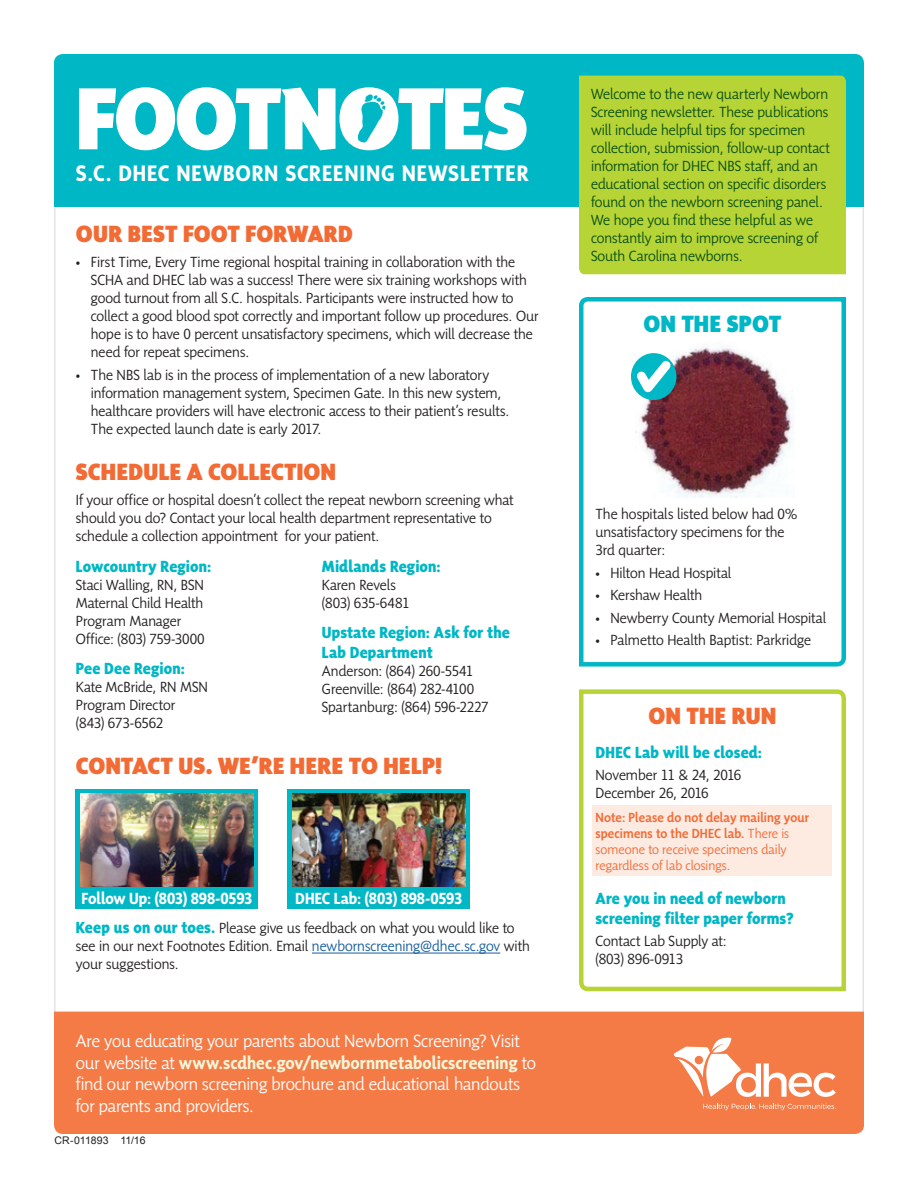
<style>
.page{position:relative;width:918px;height:1188px;background:#fff}
.page>*{position:absolute;margin:0;border:0;box-sizing:border-box;transform-origin:0 0}
.t1{font:900 90px "Sensibility";letter-spacing:-.03em;color:#fff}
.t2{font:900 24px "Sensibility";letter-spacing:.005em;color:#f26a34}
.t3{font:900 24px "Sensibility";color:#00b7c5}
.t4{font:700 22.95px "Sensibility";letter-spacing:.035em;color:#fff}
.t5{font:300 18px/21.6px "Sensibility";letter-spacing:-.01em;color:#fff}
.t6{font:800 16.5px/19.8px "Sensibility";letter-spacing:.005em;color:#00b7c5}
.t7{font:700 16.5px "Sensibility";letter-spacing:-.015em;color:#fff}
.t8{font:300 15px/18px "Sensibility";color:#231f20}
.t9{font:300 15px/18px "Sensibility";color:#095014}
.t10{font:300 13.5px/16.2px "Sensibility";color:#f26a34}
.t11{font:10.5px "Arial";letter-spacing:-.01em;color:#231f20}
.s1{font-weight:800;font-size:16.5px;color:#00b7c5}
.s2{color:#175d9e}
.s3{font-weight:700;color:#f0f5d7}
.s4{font-weight:500}
</style>
<div class="page">
<div style="left:54px;top:54px;width:810px;height:153px;background:#00b7c5"></div>
<div style="left:579px;top:76px;width:267px;height:198px;background:#b7d436"></div>
<svg style="left:579px;top:297px;width:267px;height:370px"></svg>
<img style="left:636px;top:343px;width:158px;height:154px">
<svg style="left:629px;top:353px;width:50px;height:51px"></svg>
<hr style="left:312px;top:953px;width:188px;height:1px;background:#175d9e">
<div style="left:54px;top:1012px;width:810px;height:122px;background:#f47b46"></div>
<svg style="left:674px;top:1038px;width:162px;height:59px"></svg>
<svg style="left:703px;top:1103px;width:133px;height:7px"></svg>
<svg style="left:579px;top:689px;width:267px;height:303px"></svg>
<div style="left:76px;top:789px;width:182px;height:119px;background:#00b7c5"></div>
<img style="left:80px;top:793px;width:173px;height:94px">
<div style="left:288px;top:789px;width:182px;height:119px;background:#00b7c5"></div>
<img style="left:292px;top:793px;width:173px;height:94px">
<div style="left:342px;top:90px;width:54px;height:58px;background:#fff;border-radius:50%"></div>
<svg style="left:358px;top:94px;width:28px;height:49px"></svg>
<h1 class="t1" style="left:76px;top:67px;width:454px">FOOTNOTES</h1>
<h3 class="t4" style="left:76px;top:160px;width:454px">S.C. DHEC NEWBORN SCREENING NEWSLETTER</h3>
<h2 class="t2" style="left:76px;top:220px;width:279px">OUR BEST FOOT FORWARD</h2>
<p class="t8" style="left:91px;top:253px;width:449px;text-indent:-15px">• First Time, Every Time regional hospital training in collaboration with the SCHA and DHEC lab was a success! There were six training workshops with good turnout from all S.C. hospitals. Participants were instructed how to collect a good blood spot correctly and important follow up procedures. Our hope is to have 0 percent unsatisfactory specimens, which will decrease the need for repeat specimens.</p>
<p class="t8" style="left:91px;top:365px;width:420px;text-indent:-15px">• The NBS lab is in the process of implementation of a new laboratory information management system, Specimen Gate. In this new system, healthcare providers will have electronic access to their patient’s results.<br>The expected launch date is early 2017.</p>
<h2 class="t2" style="left:76px;top:458px;width:262px">SCHEDULE A COLLECTION</h2>
<p class="t8" style="left:76px;top:491px;width:439px">If your office or hospital doesn’t collect the repeat newborn screening what should you do? Contact your local health department representative to schedule a collection appointment for your patient.</p>
<p class="t6" style="left:76px;top:556px;width:137px">Lowcountry Region:</p>
<p class="t8" style="left:76px;top:575px;width:130px">Staci Walling, RN, BSN<br>Maternal Child Health<br>Program Manager<br>Office: (803) 759-3000</p>
<p class="t6" style="left:76px;top:658px;width:111px">Pee Dee Region:</p>
<p class="t8" style="left:76px;top:678px;width:134px">Kate McBride, RN MSN<br>Program Director<br>(843) 673-6562</p>
<p class="t6" style="left:322px;top:556px;width:120px">Midlands Region:</p>
<p class="t8" style="left:322px;top:575px;width:89px">Karen Revels (803) 635-6481</p>
<p class="t6" style="left:322px;top:622px;width:189px">Upstate Region: Ask for the<br>Lab Department</p>
<p class="t8" style="left:322px;top:661px;width:168px">Anderson: (864) 260-5541<br>Greenville: (864) 282-4100<br>Spartanburg: (864) 596-2227</p>
<h2 class="t2" style="left:76px;top:752px;width:368px">CONTACT US. WE’RE HERE TO HELP!</h2>
<p class="t7" style="left:82px;top:889px;width:172px">Follow Up: (803) 898-0593</p>
<p class="t7" style="left:295px;top:889px;width:169px">DHEC Lab: (803) 898-0593</p>
<p class="t8" style="left:76px;top:919px;width:455px"><span class="s1">Keep us on our toes.</span> Please give us feedback on what you would like to see in our next Footnotes Edition. Email <span class="s2">newbornscreening@dhec.sc.gov</span> with your suggestions.</p>
<p class="t5" style="left:76px;top:1030px;width:462px">Are you educating your parents about Newborn Screening? Visit our website at <span class="s3">www.scdhec.gov/newbornmetabolicscreening</span> to find our newborn screening brochure and educational handouts for parents and providers.</p>
<p class="t11" style="left:55px;top:1133px;width:92px">CR-011893 11/16</p>
<p class="t9" style="left:591px;top:85px;width:240px">Welcome to the new quarterly Newborn Screening newsletter. These publications will include helpful tips for specimen collection, submission, follow-up contact information for DHEC NBS staff, and an educational section on specific disorders found on the newborn screening panel.<br>We hope you find these helpful as we constantly aim to improve screening of South Carolina newborns.</p>
<h2 class="t3" style="left:644px;top:310px;width:139px">ON THE SPOT</h2>
<p class="t8" style="left:596px;top:505px;width:204px">The hospitals listed below had 0% unsatisfactory specimens for the<br>3rd quarter:</p>
<p class="t8" style="left:596px;top:564px;width:137px">• Hilton Head Hospital</p>
<p class="t8" style="left:596px;top:586px;width:108px">• Kershaw Health</p>
<p class="t8" style="left:596px;top:609px;width:232px">• Newberry County Memorial Hospital</p>
<p class="t8" style="left:596px;top:631px;width:217px">• Palmetto Health Baptist: Parkridge</p>
<h2 class="t2" style="left:649px;top:702px;width:129px">ON THE RUN</h2>
<p class="t6" style="left:596px;top:742px;width:168px">DHEC Lab will be closed:</p>
<p class="t8" style="left:596px;top:766px;width:147px">November 11 &amp; 24, 2016<br>December 26, 2016</p>
<p class="t10" style="left:596px;top:809px;width:215px"><span class="s4">Note: Please do not delay mailing your specimens to the DHEC lab.</span> There is someone to receive specimens daily regardless of lab closings.</p>
<p class="t6" style="left:596px;top:888px;width:200px">Are you in need of newborn screening filter paper forms?</p>
<p class="t8" style="left:596px;top:932px;width:133px">Contact Lab Supply at: (803) 896-0913</p>
</div>
